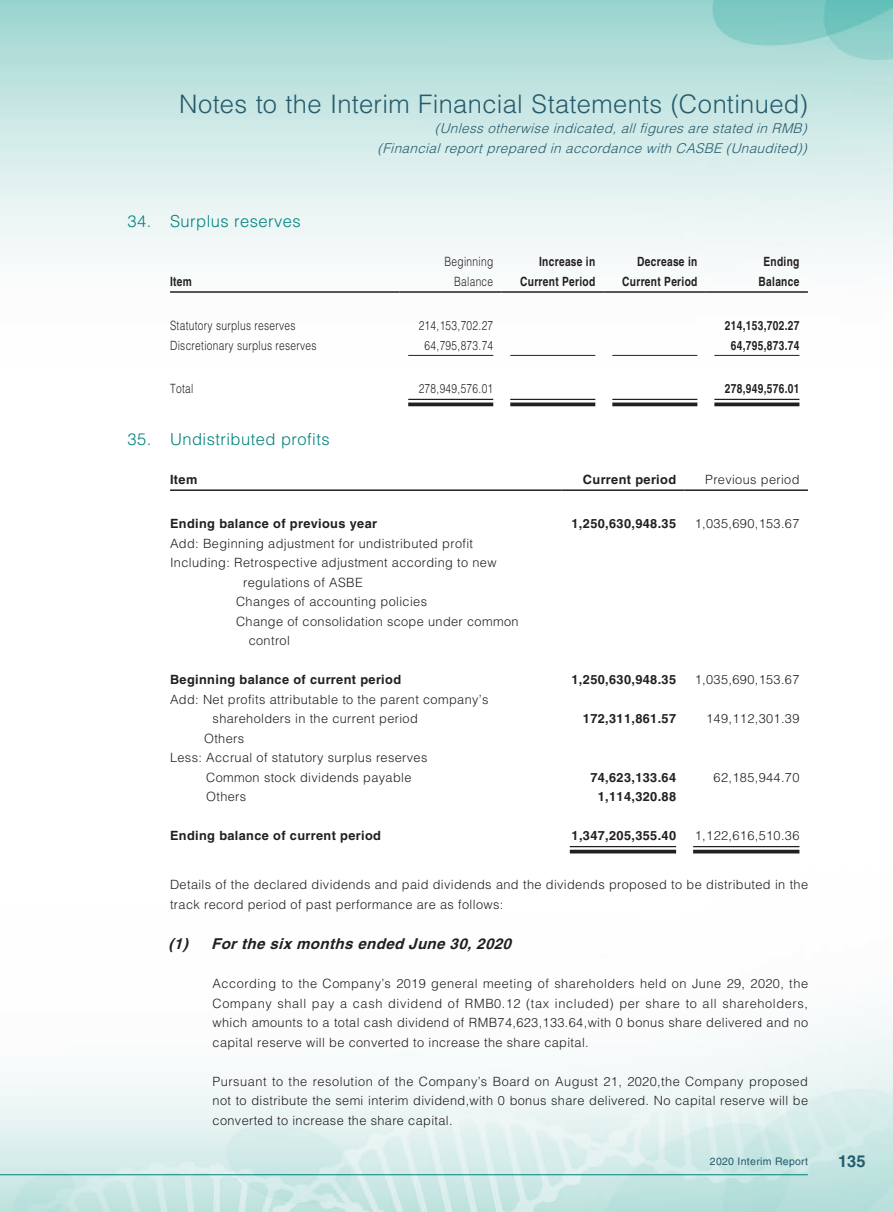
<style>
.page{position:relative;width:893px;height:1212px;background:#fff}
.page>*{position:absolute;margin:0;border:0;box-sizing:border-box;transform-origin:0 0}
.t1{font:300 25.5px "Helvetica LT Std";letter-spacing:.015em;color:#255b6d}
.t2{font:300 16.5px "Helvetica LT Std";letter-spacing:.03em;color:#00827c}
.t3{font:700 16.5px "Helvetica LT Std";color:#255b6d}
.t4{font:italic 700 15px "Helvetica LT Std";color:#231f20}
.t5{font:italic 300 13.5px/19.5px "Helvetica LT Std";color:#255b6d;text-align:right}
.t6{font:300 12.75px/19.5px "Helvetica LT Std";letter-spacing:.03em;color:#231f20}
.t7{font:700 12.75px "Helvetica LT Std";letter-spacing:.03em;color:#231f20}
.t8{font:300 12.75px/19.5px "Helvetica LT Std";letter-spacing:.03em;color:#231f20;text-align:right;scale:.8 1}
.t9{font:700 12.75px/19.5px "Helvetica LT Std";letter-spacing:.03em;color:#231f20;text-align:right;scale:.8 1}
.t10{font:10.5px "Helvetica LT Std";letter-spacing:.03em;color:#255b6d}
</style>
<div class="page">
<img style="left:0;top:0;width:893px;height:1212px">
<hr style="left:0;top:1174px;width:808px;height:1px;background:#00827c">
<hr style="left:170px;top:291px;width:230px;height:2px;background:#231f20">
<hr style="left:400px;top:291px;width:102px;height:2px;background:#231f20">
<hr style="left:502px;top:291px;width:102px;height:2px;background:#231f20">
<hr style="left:604px;top:291px;width:102px;height:2px;background:#231f20">
<hr style="left:706px;top:291px;width:102px;height:2px;background:#231f20">
<hr style="left:408px;top:355px;width:85px;height:1px;background:#231f20">
<hr style="left:510px;top:355px;width:85px;height:1px;background:#231f20">
<hr style="left:612px;top:355px;width:85px;height:1px;background:#231f20">
<hr style="left:714px;top:355px;width:85px;height:1px;background:#231f20">
<hr style="left:408px;top:399px;width:85px;height:1px;background:#231f20">
<svg style="left:408px;top:402px;width:85px;height:4px"></svg>
<hr style="left:510px;top:399px;width:85px;height:1px;background:#231f20">
<svg style="left:510px;top:402px;width:85px;height:4px"></svg>
<hr style="left:612px;top:399px;width:85px;height:1px;background:#231f20">
<svg style="left:612px;top:402px;width:85px;height:4px"></svg>
<hr style="left:714px;top:399px;width:85px;height:1px;background:#231f20">
<svg style="left:714px;top:402px;width:85px;height:4px"></svg>
<hr style="left:170px;top:489px;width:391px;height:2px;background:#231f20">
<hr style="left:561px;top:489px;width:124px;height:2px;background:#231f20">
<hr style="left:685px;top:489px;width:123px;height:2px;background:#231f20">
<hr style="left:570px;top:846px;width:106px;height:1px;background:#231f20">
<hr style="left:570px;top:850px;width:106px;height:3px;background:#231f20">
<hr style="left:693px;top:846px;width:106px;height:1px;background:#231f20">
<hr style="left:693px;top:850px;width:106px;height:3px;background:#231f20">
<h1 class="t1" style="left:179px;top:88px;width:630px">Notes to the Interim Financial Statements (Continued)</h1>
<p class="t2" style="left:128px;top:211px;width:175px">34. Surplus reserves</p>
<p class="t9" style="left:170px;top:271px;width:29px">Item</p>
<p class="t5" style="left:378px;top:119px;width:435px">(Unlessotherwise indicated,allfiguresare stated in RMB) (Financialreportprepared in accordance with CASBE (Unaudited))</p>
<p class="t8" style="left:444px;top:252px;width:62px">Beginning<br>Balance</p>
<p class="t9" style="left:520px;top:252px;width:95px">Increase in<br>Current Period</p>
<p class="t9" style="left:622px;top:252px;width:95px">Decrease in<br>Current Period</p>
<p class="t9" style="left:759px;top:252px;width:53px;text-align:center">Ending<br>Balance</p>
<p class="t8" style="left:170px;top:316px;width:159px">Statutory surplus reserves</p>
<p class="t8" style="left:419px;top:316px;width:95px">214,153,702.27</p>
<p class="t9" style="left:725px;top:316px;width:95px">214,153,702.27</p>
<p class="t8" style="left:170px;top:335px;width:185px">Discretionary surplus reserves</p>
<p class="t8" style="left:425px;top:335px;width:87px">64,795,873.74</p>
<p class="t9" style="left:731px;top:335px;width:87px">64,795,873.74</p>
<p class="t8" style="left:170px;top:379px;width:31px">Total</p>
<p class="t8" style="left:419px;top:379px;width:95px">278,949,576.01</p>
<p class="t9" style="left:725px;top:379px;width:95px">278,949,576.01</p>
<p class="t2" style="left:128px;top:429px;width:204px">35. Undistributed profits</p>
<p class="t7" style="left:170px;top:472px;width:29px">Item</p>
<p class="t7" style="left:583px;top:472px;width:95px">Current period</p>
<p class="t6" style="left:705px;top:470px;width:96px">Previous period</p>
<p class="t7" style="left:170px;top:516px;width:208px">Ending balance of previous year</p>
<p class="t7" style="left:571px;top:516px;width:106px">1,250,630,948.35</p>
<p class="t6" style="left:695px;top:514px;width:106px">1,035,690,153.67</p>
<p class="t6" style="left:170px;top:533px;width:305px">Add: Beginning adjustment for undistributed profit</p>
<p class="t6" style="left:170px;top:553px;width:328px">Including: R etrospective adjustment according to new</p>
<p class="t6" style="left:243px;top:572px;width:121px">regulations of ASBE</p>
<p class="t6" style="left:236px;top:592px;width:193px">Changes of accounting policies</p>
<p class="t6" style="left:236px;top:611px;width:284px">Change of consolidation scope under common</p>
<p class="t6" style="left:249px;top:631px;width:43px">control</p>
<p class="t7" style="left:170px;top:672px;width:233px">Beginning balance of current period</p>
<p class="t7" style="left:571px;top:672px;width:106px">1,250,630,948.35</p>
<p class="t6" style="left:695px;top:670px;width:106px">1,035,690,153.67</p>
<p class="t6" style="left:213px;top:689px;width:277px;text-indent:-43px">Add: N et profits attributable to the parent company’s shareholders in the current period</p>
<p class="t7" style="left:583px;top:711px;width:95px">172,311,861.57</p>
<p class="t6" style="left:706px;top:709px;width:95px">149,112,301.39</p>
<p class="t6" style="left:204px;top:728px;width:42px">Others</p>
<p class="t6" style="left:170px;top:748px;width:259px">Less: Accrual of statutory surplus reserves</p>
<p class="t6" style="left:206px;top:767px;width:207px">Common stock dividends payable</p>
<p class="t7" style="left:590px;top:769px;width:87px">74,623,133.64</p>
<p class="t6" style="left:714px;top:767px;width:87px">62,185,944.70</p>
<p class="t6" style="left:206px;top:787px;width:42px">Others</p>
<p class="t7" style="left:598px;top:789px;width:80px">1,114,320.88</p>
<p class="t7" style="left:170px;top:828px;width:212px">Ending balance of current period</p>
<p class="t7" style="left:572px;top:828px;width:106px">1,347,205,355.40</p>
<p class="t6" style="left:695px;top:826px;width:106px">1,122,616,510.36</p>
<p class="t6" style="left:170px;top:875px;width:640px">Details of the declared dividends and paid dividends and the dividends proposed to be distributed in the track record period of past performance are as follows:</p>
<p class="t4" style="left:169px;top:935px;width:349px">(1) Forthe six months ended June 30,2020</p>
<p class="t6" style="left:213px;top:974px;width:597px;text-align:justify">According to the Company’s 2019 general meeting of shareholders held on June 29, 2020, the Company shall pay a cash dividend of RMB0.12 (tax included) per share to all shareholders, which amounts to a total cash dividend of RMB74,623,133.64,with 0 bonus share delivered and no capital reserve will be converted to increase the share capital.</p>
<p class="t6" style="left:213px;top:1071px;width:597px;text-align:justify">Pursuant to the resolution of the Company’s Board on August 21, 2020,the Company proposed not to distribute the semi interim dividend,with 0 bonus share delivered. No capital reserve will be converted to increase the share capital.</p>
<p class="t10" style="left:710px;top:1155px;width:100px">2020 Interim Report</p>
<p class="t3" style="left:838px;top:1151px;width:29px">135</p>
</div>
